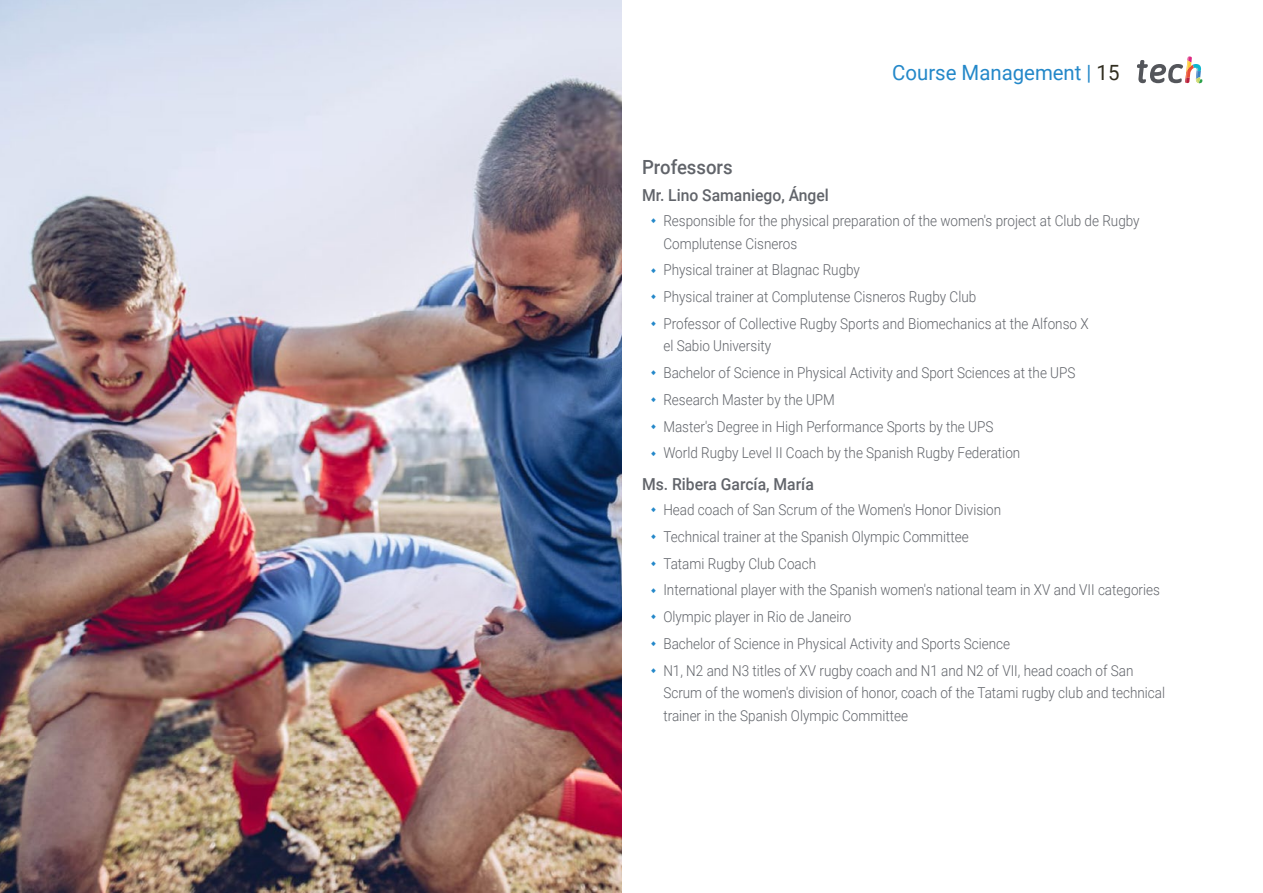
<style>
.page{position:relative;width:1263px;height:893px;background:#fff}
.page>*{position:absolute;margin:0;border:0;box-sizing:border-box;transform-origin:0 0}
.t1{font:21px "Roboto";color:#2488c9}
.t2{font:500 19.5px "Roboto";color:#61646a;scale:.95 1}
.t3{font:500 16.5px "Roboto";color:#61646a;scale:.95 1}
.t4{font:300 15px/26.7px "Roboto";color:#61646a;scale:.9 1}
.s1{color:#312e20}
</style>
<div class="page">
<img style="left:0;top:0;width:622px;height:893px">
<svg style="left:1137px;top:57px;width:65px;height:27px"></svg>
<h1 class="t1" style="left:892px;top:57px;width:229px">Course Management | <span class="s1">15</span></h1>
<h2 class="t2" style="left:642px;top:154px;width:97px">Professors</h2>
<p class="t3" style="left:642px;top:184px;width:198px">Mr. Lino Samaniego, Ángel</p>
<p class="t4" style="left:663px;top:209px;width:531px;line-height:22.5px">Responsible for the physical preparation of the women's project at Club de Rugby<br>Complutense Cisneros</p>
<p class="t4" style="left:663px;top:256px;width:474px">Physical trainer at Blagnac Rugby<br>Physical trainer at Complutense Cisneros Rugby Club<br>Professor of Collective Rugby Sports and Biomechanics at the Alfonso X</p>
<p class="t4" style="left:663px;top:332px;width:459px">el Sabio University<br>Bachelor of Science in Physical Activity and Sport Sciences at the UPS Research Master by the UPM<br>Master's Degree in High Performance Sports by the UPS<br>World Rugby Level II Coach by the Spanish Rugby Federation</p>
<p class="t3" style="left:642px;top:473px;width:182px">Ms. Ribera García, María</p>
<p class="t4" style="left:663px;top:496px;width:553px">Head coach of San Scrum of the Women's Honor Division<br>Technical trainer at the Spanish Olympic Committee<br>Tatami Rugby Club Coach<br>International player with the Spanish women's national team in XV and VII categories Olympic player in Rio de Janeiro<br>Bachelor of Science in Physical Activity and Sports Science<br>N1, N2 and N3 titles of XV rugby coach and N1 and N2 of VII, head coach of San</p>
<p class="t4" style="left:663px;top:681px;width:559px;line-height:22.5px">Scrum of the women's division of honor, coach of the Tatami rugby club and technical trainer in the Spanish Olympic Committee</p>
</div>
